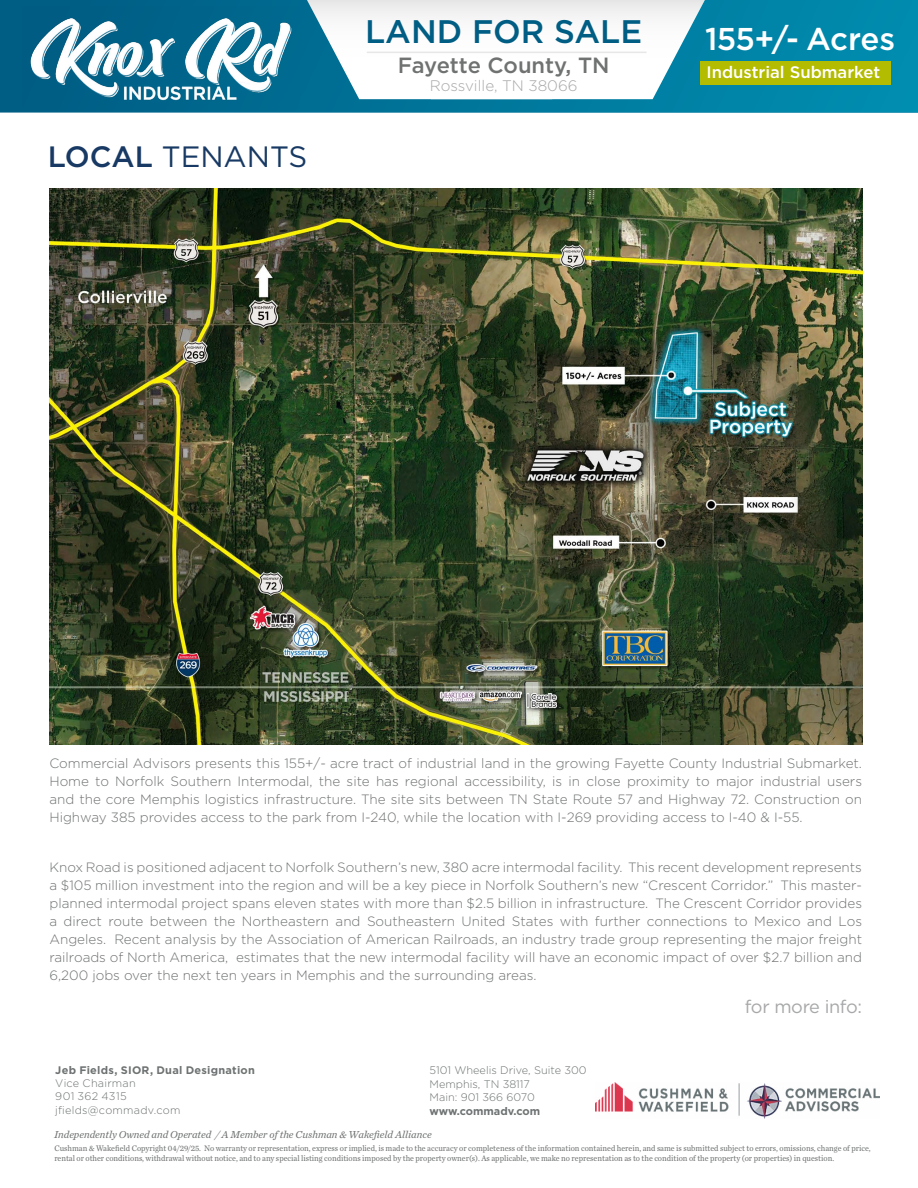
<style>
.page{position:relative;width:918px;height:1188px;background:#fff}
.page>*{position:absolute;margin:0;border:0;box-sizing:border-box;transform-origin:0 0}
.t1{font:500 32.55px "Gotham";color:#005d83}
.t2{font:500 31.5px "Gotham";letter-spacing:-.02em;color:#fff}
.t3{font:29.4px "Gotham";color:#173963}
.t4{font:500 22.05px "Gotham";color:#6f7271}
.t5{font:18.15px "Gotham";letter-spacing:-.02em;color:#a7a8a9}
.t6{font:500 16.65px "Gotham";color:#fff}
.t7{font:300 15.15px "Gotham";color:#a8a8a9}
.t8{font:300 13.5px/18px "Gotham";color:#6f7171;text-align:justify}
.t9{font:300 10.95px/13.6px "Gotham";color:#6e7272}
.t10{font:300 10.95px/13.2px "Gotham";letter-spacing:.02em;color:#6e7272}
.t11{font:700 10.95px "Gotham";letter-spacing:.02em;color:#6e7272}
.t12{font:700 10.95px "Gotham";color:#6e7272}
.t13{font:italic 10.5px "Chronicle Text G2";color:#6f7271}
.t14{font:8.4px/10.1px "Chronicle Text G2";color:#6f7271;scale:.95 1}
.s1{font-weight:500}
</style>
<div class="page">
<img style="left:49px;top:188px;width:813px;height:556px">
<img style="left:595px;top:1082px;width:285px;height:36px">
<svg style="left:8px;top:0;width:910px;height:113px;background:#037fa3"></svg>
<svg style="left:307px;top:0;width:398px;height:99px"></svg>
<img style="left:23px;top:6px;width:277px;height:103px">
<hr style="left:367px;top:52px;width:280px;height:1px;background:#e6e7e8">
<div style="left:701px;top:61px;width:190px;height:24px;background:#b3bc00"></div>
<h3 class="t3" style="left:48px;top:138px;width:261px"><span class="s1">LOCAL</span> TENANTS</h3>
<h1 class="t1" style="left:365px;top:10px;width:279px">LAND FOR SALE</h1>
<h3 class="t4" style="left:398px;top:50px;width:213px">Fayette County, TN</h3>
<p class="t7" style="left:430px;top:76px;width:149px">Rossville, TN 38066</p>
<h2 class="t2" style="left:705px;top:18px;width:192px">155+/- Acres</h2>
<p class="t6" style="left:706px;top:61px;width:176px">Industrial Submarket</p>
<p class="t8" style="left:49px;top:754px;width:814px">Commercial Advisors presents this 155+/- acre tract of industrial land in the growing Fayette County Industrial Submarket.<br>Home to Norfolk Southern Intermodal, the site has regional accessibility, is in close proximity to major industrial users and the core Memphis logistics infrastructure. The site sits between TN State Route 57 and Highway 72. Construction on Highway 385 provides access to the park from I-240, while the location with I-269 providing access to I-40 &amp; I-55.</p>
<p class="t8" style="left:49px;top:858px;width:814px">Knox Road is positioned adjacent to Norfolk Southern’s new, 380 acre intermodal facility. This recent development represents a $105 million investment into the region and will be a key piece in Norfolk Southern’s new “Crescent Corridor.” This master&shy;planned intermodal project spans eleven states with more than $2.5 billion in infrastructure. The Crescent Corridor provides a direct route between the Northeastern and Southeastern United States with further connections to Mexico and Los Angeles. Recent analysis by the Association of American Railroads, an industry trade group representing the major freight railroads of North America, estimates that the new intermodal facility will have an economic impact of over $2.7 billion and 6,200 jobs over the next ten years in Memphis and the surrounding areas.</p>
<h3 class="t5" style="left:745px;top:995px;width:119px">for more info:</h3>
<p class="t11" style="left:55px;top:1063px;width:201px">Jeb Fields, SIOR, Dual Designation</p>
<p class="t10" style="left:55px;top:1076px;width:127px">Vice Chairman<br>901 362 4315 jfields@commadv.com</p>
<p class="t14" style="left:54px;top:1142px;width:861px">Cushman &amp; Wakefield Copyright 04/29/25. No warranty or representation, express or implied, is made to the accuracy or completeness of the information contained herein, and same is submitted subject to errors, omissions, change of price, rental or other conditions, withdrawal without notice, and to any special listing conditions imposed by the property owner(s). As applicable, we make no representation as to the condition of the property (or properties) in question.</p>
<p class="t9" style="left:430px;top:1063px;width:159px">5101 Wheelis Drive, Suite 300<br>Memphis, TN 38117<br>Main: 901 366 6070</p>
<p class="t12" style="left:430px;top:1104px;width:112px">www.commadv.com</p>
<p class="t13" style="left:54px;top:1126px;width:379px">Independently Owned and Operated / A Member of the Cushman &amp; Wakefield Alliance</p>
</div>
